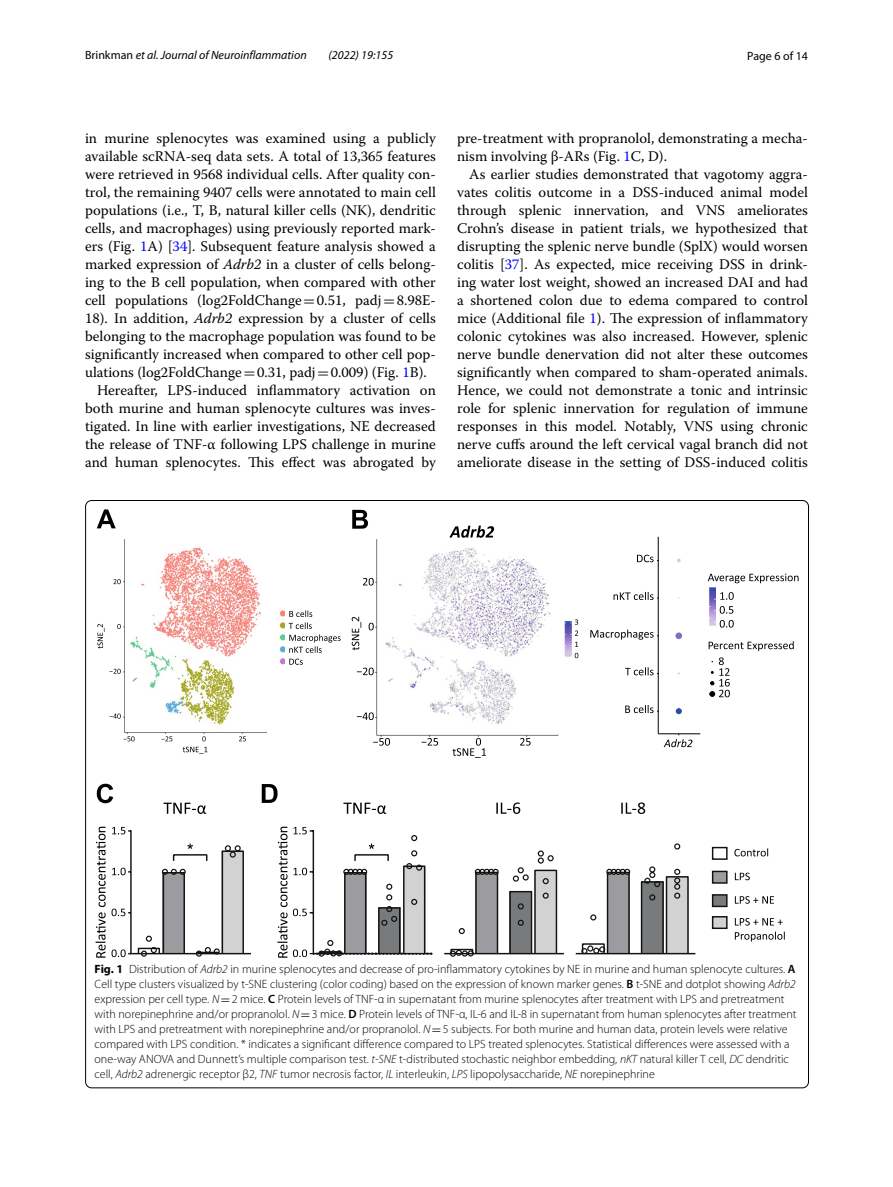
<style>
.page{position:relative;width:893px;height:1187px;background:#fff}
.page>*{position:absolute;margin:0;border:0;box-sizing:border-box;transform-origin:0 0}
.t1{font:14.7px/18px "Warnock Pro";color:#000}
.t2{font:300 12px/15px "Myriad Pro";color:#000}
.t3{font:italic 12px "Myriad Pro";color:#000}
.t4{font:12px "Myriad Pro";color:#000}
.s1{font-style:normal}
.s2{color:#00f}
.s3{font-style:italic}
.s4{font-family:"MTSY"}
.s5{font-weight:700}
.s6{font-weight:600}
.s7{font-family:"MTSY";font-weight:400}
</style>
<div class="page">
<img style="left:375px;top:539px;width:341px;height:197px">
<svg style="left:97px;top:783px;width:16px;height:20px"></svg>
<svg style="left:262px;top:784px;width:16px;height:18px"></svg>
<svg style="left:97px;top:509px;width:19px;height:19px"></svg>
<svg style="left:352px;top:510px;width:16px;height:18px"></svg>
<svg style="left:163px;top:802px;width:43px;height:11px"></svg>
<svg style="left:343px;top:802px;width:43px;height:11px"></svg>
<svg style="left:496px;top:802px;width:24px;height:11px"></svg>
<svg style="left:621px;top:802px;width:24px;height:11px"></svg>
<svg style="left:734px;top:848px;width:34px;height:8px"></svg>
<svg style="left:735px;top:872px;width:15px;height:8px"></svg>
<svg style="left:735px;top:896px;width:39px;height:7px"></svg>
<svg style="left:735px;top:918px;width:48px;height:7px"></svg>
<svg style="left:735px;top:931px;width:50px;height:10px"></svg>
<div style="left:712px;top:846px;width:16px;height:13px;background:#fff;border:1px solid #111212"></div>
<div style="left:712px;top:870px;width:16px;height:13px;background:#9c9ca0;border:1px solid #111212"></div>
<div style="left:712px;top:894px;width:16px;height:13px;background:#797a7b;border:1px solid #111212"></div>
<div style="left:712px;top:916px;width:16px;height:12px;background:#d3d2d3;border:1px solid #111212"></div>
<div style="left:221px;top:850px;width:23px;height:103px;background:#d3d2d3"></div>
<div style="left:222px;top:850px;width:22px;height:103px;border:1px solid #111212"></div>
<hr style="left:131px;top:952px;width:120px;height:2px;background:#111212">
<hr style="left:130px;top:830px;width:2px;height:124px;background:#111212">
<svg style="left:112px;top:949px;width:19px;height:8px"></svg>
<svg style="left:112px;top:908px;width:19px;height:8px"></svg>
<svg style="left:112px;top:867px;width:19px;height:8px"></svg>
<svg style="left:112px;top:826px;width:19px;height:8px"></svg>
<svg style="left:96px;top:826px;width:10px;height:131px"></svg>
<svg style="left:137px;top:843px;width:104px;height:114px"></svg>
<svg style="left:277px;top:826px;width:155px;height:131px"></svg>
<div style="left:534px;top:869px;width:23px;height:84px;background:#d3d2d3"></div>
<div style="left:534px;top:869px;width:23px;height:84px;border:1px solid #111212"></div>
<hr style="left:444px;top:952px;width:120px;height:2px;background:#111212">
<svg style="left:449px;top:850px;width:105px;height:107px"></svg>
<div style="left:666px;top:876px;width:23px;height:77px;background:#d3d2d3"></div>
<div style="left:666px;top:876px;width:23px;height:77px;border:1px solid #111212"></div>
<hr style="left:576px;top:952px;width:119px;height:2px;background:#111212">
<svg style="left:581px;top:843px;width:100px;height:110px"></svg>
<svg style="left:109px;top:713px;width:12px;height:5px"></svg>
<svg style="left:109px;top:668px;width:12px;height:5px"></svg>
<svg style="left:117px;top:624px;width:4px;height:5px"></svg>
<svg style="left:114px;top:579px;width:7px;height:5px"></svg>
<svg style="left:123px;top:736px;width:12px;height:5px"></svg>
<svg style="left:161px;top:736px;width:11px;height:5px"></svg>
<svg style="left:239px;top:736px;width:7px;height:5px"></svg>
<svg style="left:183px;top:736px;width:24px;height:17px"></svg>
<svg style="left:97px;top:624px;width:7px;height:24px"></svg>
<img style="left:123px;top:539px;width:162px;height:194px">
<svg style="left:289px;top:610px;width:52px;height:42px"></svg>
<svg style="left:289px;top:658px;width:14px;height:6px"></svg>
<svg style="left:357px;top:712px;width:17px;height:8px"></svg>
<svg style="left:357px;top:667px;width:17px;height:8px"></svg>
<svg style="left:369px;top:622px;width:5px;height:8px"></svg>
<svg style="left:363px;top:578px;width:11px;height:7px"></svg>
<svg style="left:373px;top:738px;width:17px;height:7px"></svg>
<svg style="left:421px;top:738px;width:17px;height:7px"></svg>
<svg style="left:520px;top:738px;width:11px;height:7px"></svg>
<svg style="left:452px;top:738px;width:34px;height:18px"></svg>
<svg style="left:352px;top:616px;width:9px;height:34px"></svg>
<svg style="left:575px;top:641px;width:3px;height:17px"></svg>
<svg style="left:575px;top:630px;width:3px;height:5px"></svg>
<svg style="left:575px;top:619px;width:3px;height:5px"></svg>
<svg style="left:450px;top:525px;width:44px;height:12px"></svg>
<svg style="left:676px;top:708px;width:6px;height:6px"></svg>
<svg style="left:676px;top:632px;width:6px;height:6px"></svg>
<svg style="left:677px;top:558px;width:3px;height:4px"></svg>
<hr style="left:658px;top:537px;width:1px;height:196px;background:#000">
<svg style="left:625px;top:705px;width:33px;height:8px"></svg>
<svg style="left:625px;top:667px;width:33px;height:8px"></svg>
<svg style="left:590px;top:629px;width:68px;height:10px"></svg>
<svg style="left:614px;top:592px;width:44px;height:8px"></svg>
<svg style="left:637px;top:554px;width:21px;height:8px"></svg>
<hr style="left:659px;top:733px;width:41px;height:1px;background:#000">
<svg style="left:664px;top:733px;width:28px;height:14px"></svg>
<svg style="left:708px;top:573px;width:91px;height:10px"></svg>
<svg style="left:709px;top:606px;width:25px;height:24px"></svg>
<svg style="left:714px;top:592px;width:20px;height:8px"></svg>
<svg style="left:709px;top:641px;width:85px;height:10px"></svg>
<svg style="left:710px;top:657px;width:20px;height:40px"></svg>
<p class="t3" style="left:85px;top:48px;width:223px"><span class="s1">Brinkman</span> et al. Journal of Neuroinflammation</p>
<p class="t3" style="left:329px;top:48px;width:66px">(2022) 19:155</p>
<p class="t4" style="left:747px;top:48px;width:62px">Page 6 of 14</p>
<p class="t1" style="left:85px;top:128px;width:352px">in murine splenocytes was examined using a publicly</p>
<p class="t1" style="left:85px;top:146px;width:352px">available scRNA-seq data sets. A total of 13,365 features</p>
<p class="t1" style="left:85px;top:164px;width:352px">were retrieved in 9568 individual cells. After quality con-</p>
<p class="t1" style="left:85px;top:182px;width:352px">trol, the remaining 9407 cells were annotated to main cell</p>
<p class="t1" style="left:85px;top:200px;width:352px">populations (i.e., T, B, natural killer cells (NK), dendritic</p>
<p class="t1" style="left:85px;top:218px;width:352px">cells, and macrophages) using previously reported mark-</p>
<p class="t1" style="left:85px;top:236px;width:352px">ers (Fig. <span class="s2">1</span>A) [<span class="s2">34</span>]. Subsequent feature analysis showed a</p>
<p class="t1" style="left:85px;top:254px;width:352px">marked expression of <span class="s3">Adrb2</span> in a cluster of cells belong-</p>
<p class="t1" style="left:85px;top:272px;width:352px">ing to the B cell population, when compared with other</p>
<p class="t1" style="left:85px;top:290px;width:352px">cell populations (log2FoldChange<span class="s4">=</span>0.51, padj<span class="s4">=</span>8.98E-</p>
<p class="t1" style="left:85px;top:308px;width:352px">18). In addition, <span class="s3">Adrb2</span> expression by a cluster of cells</p>
<p class="t1" style="left:85px;top:326px;width:352px">belonging to the macrophage population was found to be</p>
<p class="t1" style="left:85px;top:344px;width:352px">significantly increased when compared to other cell pop-</p>
<p class="t1" style="left:85px;top:362px;width:343px">ulations (log2FoldChange<span class="s4">=</span>0.31, padj<span class="s4">=</span>0.009) (Fig. <span class="s2">1</span>B).</p>
<p class="t1" style="left:97px;top:380px;width:340px">Hereafter, LPS-induced inflammatory activation on</p>
<p class="t1" style="left:85px;top:398px;width:352px">both murine and human splenocyte cultures was inves-</p>
<p class="t1" style="left:85px;top:416px;width:352px">tigated. In line with earlier investigations, NE decreased</p>
<p class="t1" style="left:85px;top:434px;width:352px">the release of TNF-α following LPS challenge in murine</p>
<p class="t1" style="left:85px;top:452px;width:352px">and human splenocytes. This effect was abrogated by</p>
<p class="t1" style="left:457px;top:128px;width:352px">pre-treatment with propranolol, demonstrating a mecha&shy;nism involving β-ARs (Fig. <span class="s2">1</span>C, D).</p>
<p class="t1" style="left:457px;top:164px;width:352px;text-align:justify;text-indent:12px">As earlier studies demonstrated that vagotomy aggra&shy;vates colitis outcome in a DSS-induced animal model through splenic innervation, and VNS ameliorates Crohn’s disease in patient trials, we hypothesized that disrupting the splenic nerve bundle (SplX) would worsen colitis [<span class="s2">37</span>]. As expected, mice receiving DSS in drink&shy;ing water lost weight, showed an increased DAI and had a shortened colon due to edema compared to control mice (Additional file <span class="s2">1</span>). The expression of inflammatory colonic cytokines was also increased. However, splenic nerve bundle denervation did not alter these outcomes significantly when compared to sham-operated animals.<br>Hence, we could not demonstrate a tonic and intrinsic role for splenic innervation for regulation of immune responses in this model. Notably, VNS using chronic nerve cuffs around the left cervical vagal branch did not ameliorate disease in the setting of DSS-induced colitis</p>
<p class="t2" style="left:95px;top:961px;width:703px"><span class="s5">Fig. 1</span> Distribution of <span class="s3">Adrb2</span> in murine splenocytes and decrease of pro-inflammatory cytokines by NE in murine and human splenocyte cultures. <span class="s6">A </span>Cell type clusters visualized by t-SNE clustering (color coding) based on the expression of known marker genes. <span class="s6">B</span> t-SNE and dotplot showing <span class="s3">Adrb2 </span>expression per cell type. <span class="s3">N</span><span class="s7">=</span>2 mice. <span class="s6">C</span> Protein levels of TNF-α in supernatant from murine splenocytes after treatment with LPS and pretreatment with norepinephrine and/or propranolol. <span class="s3">N</span><span class="s7">=</span>3 mice. <span class="s6">D</span> Protein levels of TNF-α, IL-6 and IL-8 in supernatant from human splenocytes after treatment with LPS and pretreatment with norepinephrine and/or propranolol. <span class="s3">N</span><span class="s7">=</span>5 subjects. For both murine and human data, protein levels were relative compared with LPS condition. * indicates a significant difference compared to LPS treated splenocytes. Statistical differences were assessed with a one-way ANOVA and Dunnett’s multiple comparison test. <span class="s3">t-SNE</span> t-distributed stochastic neighbor embedding, <span class="s3">nKT</span> natural killer T cell, <span class="s3">DC</span> dendritic cell, <span class="s3">Adrb2</span> adrenergic receptor β2, <span class="s3">TNF</span> tumor necrosis factor, <span class="s3">IL</span> interleukin, <span class="s3">LPS</span> lipopolysaccharide, <span class="s3">NE</span> norepinephrine</p>
</div>
